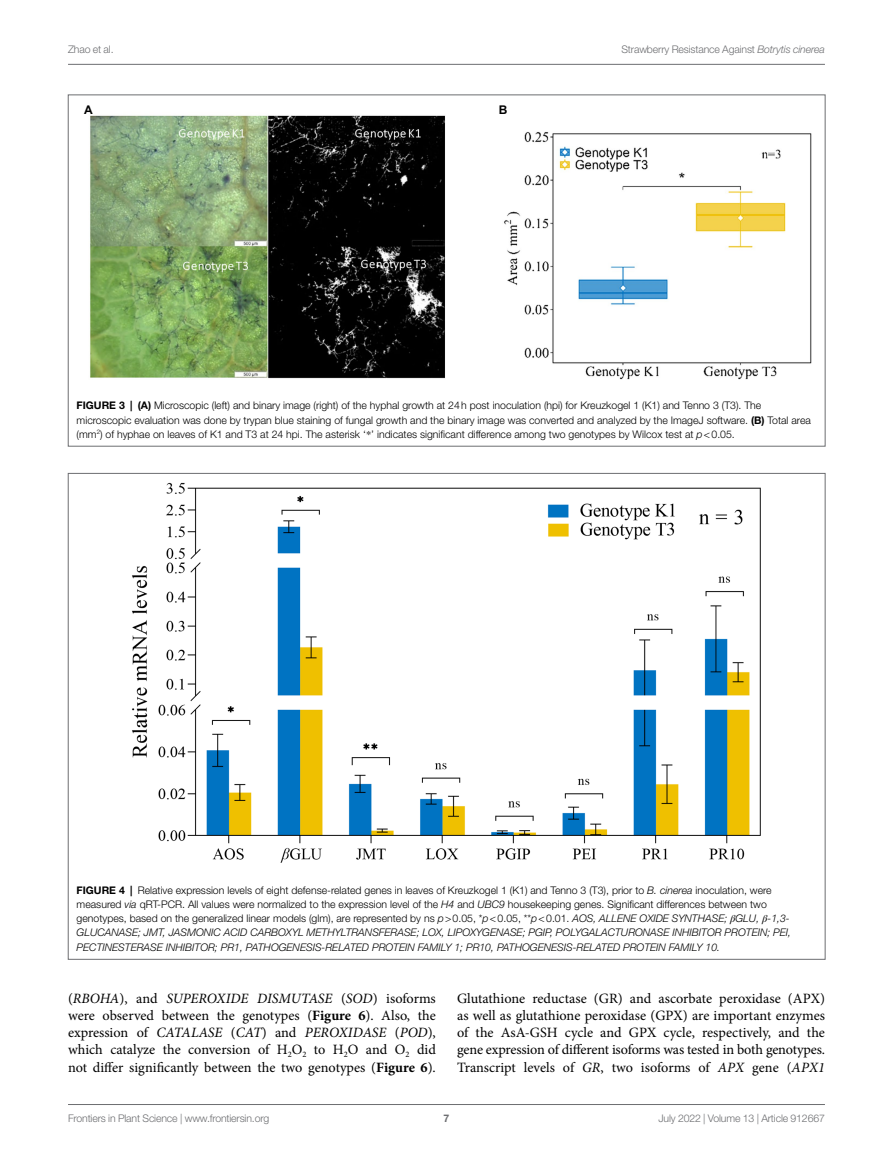
<style>
.page{position:relative;width:893px;height:1170px;background:#fff}
.page>*{position:absolute;margin:0;border:0;box-sizing:border-box;transform-origin:0 0}
.TEXT{font:14.25px/17.2px "Minion Pro";letter-spacing:-.005em;color:#000;text-align:justify}
.t1{font:700 12px "Arial";color:#000}
.FIG_LEG{font:300 10.5px/14.2px "Helvetica Neue LT Std";color:#000}
.t2{font:300 10.5px "Helvetica Neue LT Std";letter-spacing:-.015em;color:#6d6e71}
.t3{font:700 10.5px "Helvetica Neue LT Std";color:#6d6e71}
.s1{font-style:italic}
.s2{font-weight:700}
.s3{font-family:"STIX General";font-weight:400}
.s4{font-family:"STIX General";font-weight:400;font-style:italic}
</style>
<div class="page">
<hr style="left:68px;top:64px;width:757px;height:1px;background:#6d6e71">
<hr style="left:68px;top:1104px;width:757px;height:1px;background:#6d6e71">
<img style="left:90px;top:115px;width:722px;height:265px">
<img style="left:132px;top:482px;width:629px;height:381px">
<p class="t2" style="left:68px;top:42px;width:47px">Zhao et al.</p>
<p class="t2" style="left:621px;top:42px;width:205px">Strawberry Resistance Against <span class="s1">Botrytis cinerea</span></p>
<p class="t1" style="left:84px;top:102px;width:10px">A</p>
<p class="t1" style="left:499px;top:102px;width:10px">B</p>
<p class="FIG_LEG" style="left:77px;top:398px;width:736px"><span class="s2">FIGURE 3 | (A)</span> Microscopic (left) and binary image (right) of the hyphal growth at 24h post inoculation (hpi) for Kreuzkogel 1 (K1) and Tenno 3 (T3). The microscopic evaluation was done by trypan blue staining of fungal growth and the binary image was converted and analyzed by the ImageJ software. <span class="s2">(B)</span> Total area (mm<sup>2</sup>) of hyphae on leaves of K1 and T3 at 24 hpi. The asterisk ‘<span class="s3">*</span>’ indicates significant difference among two genotypes by Wilcox test at <span class="s1">p</span>&lt;0.05.</p>
<p class="FIG_LEG" style="left:77px;top:882px;width:716px"><span class="s2">FIGURE 4 |</span> Relative expression levels of eight defense-related genes in leaves of Kreuzkogel 1 (K1) and Tenno 3 (T3), prior to <span class="s1">B. cinerea</span> inoculation, were measured <span class="s1">via</span> qRT-PCR. All values were normalized to the expression level of the <span class="s1">H4</span> and <span class="s1">UBC9</span> housekeeping genes. Significant differences between two genotypes, based on the generalized linear models (glm), are represented by ns <span class="s1">p</span>&gt;0.05, *<span class="s1">p</span>&lt;0.05, **<span class="s1">p</span>&lt;0.01. <span class="s1">AOS, ALLENE OXIDE SYNTHASE;</span> <span class="s4">β</span><span class="s1">GLU,</span> <span class="s4">β</span><span class="s1">-1,3- GLUCANASE; JMT, JASMONIC ACID CARBOXYL METHYLTRANSFERASE; LOX, LIPOXYGENASE; PGIP, POLYGALACTURONASE INHIBITOR PROTEIN; PEI, PECTINESTERASE INHIBITOR; PR1, PATHOGENESIS-RELATED PROTEIN FAMILY 1; PR10, PATHOGENESIS-RELATED PROTEIN FAMILY 10.</span></p>
<p class="TEXT" style="left:68px;top:989px;width:369px">(<span class="s1">RBOHA</span>), and <span class="s1">SUPEROXIDE DISMUTASE</span> (<span class="s1">SOD</span>) isoforms were observed between the genotypes (<span class="s2">Figure 6</span>). Also, the expression of <span class="s1">CATALASE</span> (<span class="s1">CAT</span>) and <span class="s1">PEROXIDASE</span> (<span class="s1">POD</span>), which catalyze the conversion of H<sub>2</sub>O<sub>2</sub> to H<sub>2</sub>O and O<sub>2</sub> did not differ significantly between the two genotypes (<span class="s2">Figure 6</span>).</p>
<p class="TEXT" style="left:457px;top:989px;width:369px">Glutathione reductase (GR) and ascorbate peroxidase (APX) as well as glutathione peroxidase (GPX) are important enzymes of the AsA-GSH cycle and GPX cycle, respectively, and the gene expression of different isoforms was tested in both genotypes.<br>Transcript levels of <span class="s1">GR</span>, two isoforms of <span class="s1">APX</span> gene (<span class="s1">APX1</span></p>
<p class="t2" style="left:68px;top:1111px;width:203px">Frontiers in Plant Science | www.frontiersin.org</p>
<p class="t3" style="left:444px;top:1111px;width:7px">7</p>
<p class="t2" style="left:658px;top:1111px;width:168px">July 2022 | Volume 13 | Article 912667</p>
</div>
